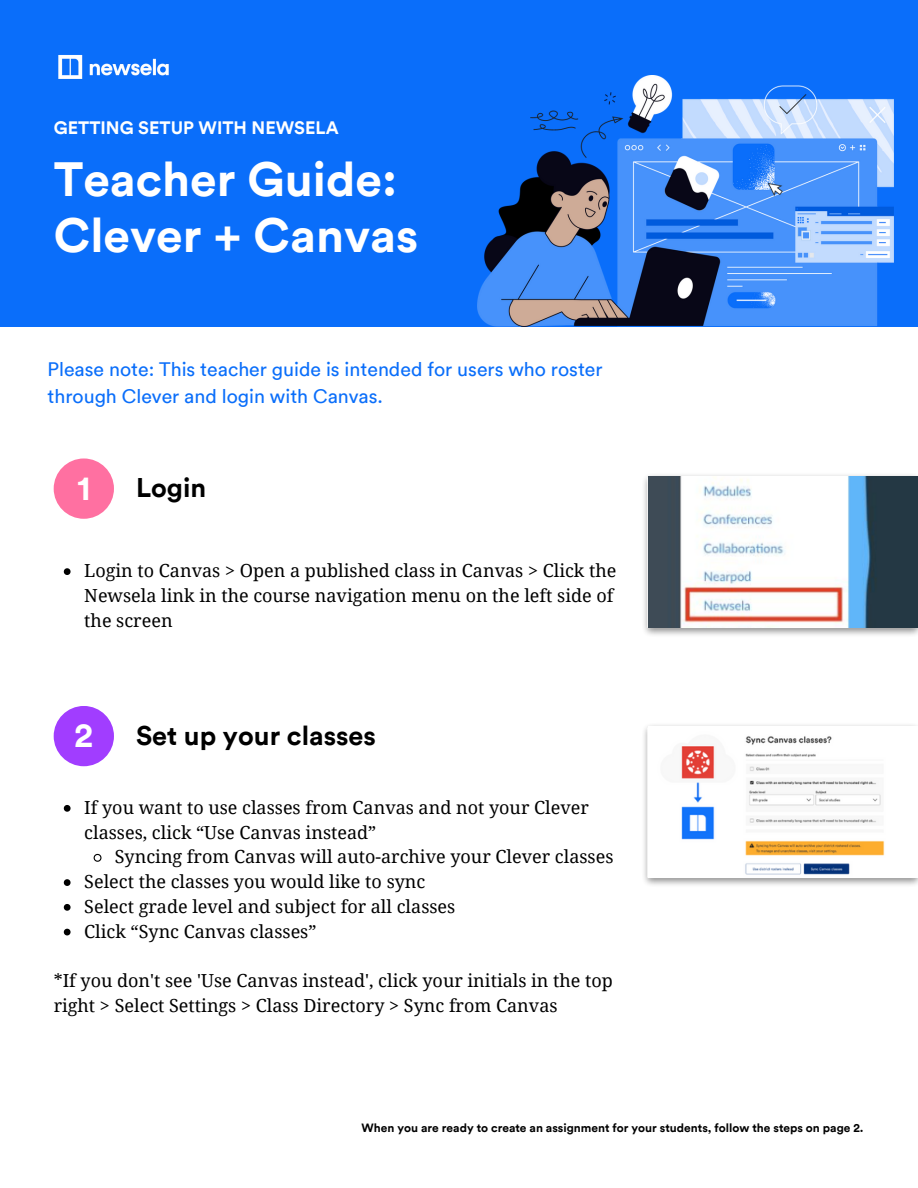
<style>
.page{position:relative;width:918px;height:1188px;background:#fff}
.page>*{position:absolute;margin:0;border:0;box-sizing:border-box;transform-origin:0 0}
.t1{font:700 48px/56.2px "Circular";color:#fff}
.t2{font:700 34.05px "Circular";color:#fff}
.t3{font:700 27px "Circular";color:#000}
.t4{font:19.5px/27px "Circular";color:#0a6efa}
.t5{font:18px/24.8px "Noto Serif";color:#000}
.t6{font:700 18px "Circular";color:#fff}
.t7{font:700 12px "Circular";color:#000}
</style>
<div class="page">
<img style="left:644px;top:475px;width:274px;height:160px">
<img style="left:648px;top:477px;width:270px;height:151px">
<div style="left:0;top:0;width:918px;height:326px;background:#0a6efa"></div>
<img style="left:58px;top:55px;width:111px;height:24px">
<div style="left:54px;top:458px;width:60px;height:61px;background:#ff70a1;border-radius:50%"></div>
<img style="left:478px;top:75px;width:415px;height:251px">
<img style="left:644px;top:725px;width:274px;height:160px">
<img style="left:648px;top:727px;width:270px;height:150px">
<div style="left:54px;top:706px;width:60px;height:60px;background:#a13dff;border-radius:50%"></div>
<svg style="left:64px;top:568px;width:7px;height:7px"></svg>
<svg style="left:64px;top:805px;width:7px;height:7px"></svg>
<svg style="left:93px;top:853px;width:9px;height:9px"></svg>
<svg style="left:64px;top:879px;width:7px;height:7px"></svg>
<svg style="left:64px;top:904px;width:7px;height:7px"></svg>
<svg style="left:64px;top:929px;width:7px;height:6px"></svg>
<p class="t6" style="left:54px;top:117px;width:287px">GETTING SETUP WITH NEWSELA</p>
<p class="t1" style="left:54px;top:151px;width:366px">Teacher Guide:<br>Clever + Canvas</p>
<p class="t4" style="left:47px;top:355px;width:557px">Please note: This teacher guide is intended for users who roster through Clever and login with Canvas.</p>
<p class="t2" style="left:77px;top:466px;width:15px">1</p>
<p class="t3" style="left:136px;top:470px;width:72px">Login</p>
<p class="t5" style="left:84px;top:558px;width:534px">Login to Canvas &gt; Open a published class in Canvas &gt; Click the<br>Newsela link in the course navigation menu on the left side of the screen</p>
<p class="t2" style="left:75px;top:714px;width:20px">2</p>
<p class="t3" style="left:136px;top:718px;width:242px">Set up your classes</p>
<p class="t5" style="left:84px;top:795px;width:506px">If you want to use classes from Canvas and not your Clever classes, click “Use Canvas instead”</p>
<p class="t5" style="left:115px;top:844px;width:500px">Syncing from Canvas will auto-archive your Clever classes</p>
<p class="t5" style="left:84px;top:869px;width:343px">Select the classes you would like to sync</p>
<p class="t5" style="left:84px;top:894px;width:373px">Select grade level and subject for all classes</p>
<p class="t5" style="left:84px;top:918px;width:234px">Click “Sync Canvas classes”</p>
<p class="t5" style="left:54px;top:968px;width:561px">*If you don't see 'Use Canvas instead', click your initials in the top right &gt; Select Settings &gt; Class Directory &gt; Sync from Canvas</p>
<p class="t7" style="left:362px;top:1120px;width:504px">When you are ready to create an assignment for your students, follow the steps on page 2.</p>
</div>
